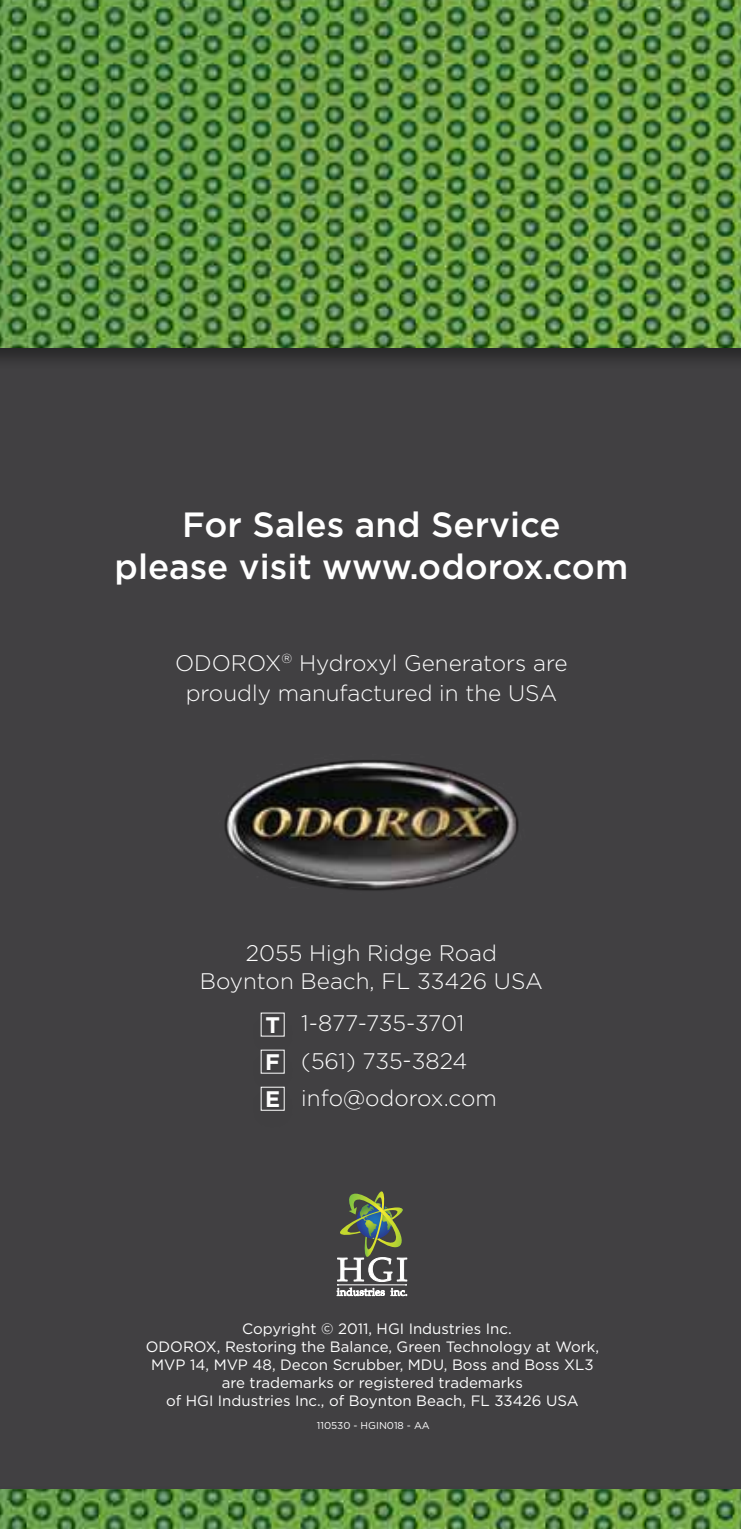
<style>
.page{position:relative;width:741px;height:1529px;background:#fff}
.page>*{position:absolute;margin:0;border:0;box-sizing:border-box;transform-origin:0 0}
.t1{font:500 35px/42px "Gotham";color:#fff;text-align:center}
.t2{font:300 22.5px/37.5px "Gotham";color:#fff;text-align:center}
.t3{font:700 22.5px/37px "Gotham";color:#fff;text-align:justify}
.t4{font:15px/18px "Gotham";color:#fff;text-align:center}
.t5{font:10px "Gotham";color:#fff}
</style>
<div class="page">
<div style="left:0;top:4px;width:740px;height:1524px;background:#414042"></div>
<div style="left:0;top:0;width:740px;height:371px;background:#000;opacity:.4"></div>
<img style="left:0;top:0;width:740px;height:347px">
<img style="left:0;top:1489px;width:740px;height:39px">
<svg style="left:337px;top:1191px;width:70px;height:104px"></svg>
<img style="left:224px;top:760px;width:295px;height:131px">
<h1 class="t1" style="left:114px;top:503px;width:515px">For Sales and Service<br>please visit www.odorox.com</h1>
<h2 class="t2" style="left:175px;top:647px;width:394px;line-height:30px">ODOROX<sup>®</sup> Hydroxyl Generators are proudly manufactured in the USA</h2>
<h2 class="t2" style="left:200px;top:939px;width:344px;line-height:27.5px">2055 High Ridge Road<br>Boynton Beach, FL 33426 USA</h2>
<h2 class="t2" style="left:301px;top:1004px;width:197px;text-align:left">1-877-735-3701 (561) 735-3824 info@odorox.com</h2>
<h2 class="t3" style="left:265px;top:1005px;width:17px">T F E</h2>
<p class="t4" style="left:146px;top:1318px;width:454px">Copyright © 2011, HGI Industries Inc.<br>ODOROX, Restoring the Balance, Green Technology at Work, MVP 14, MVP 48, Decon Scrubber, MDU, Boss and Boss XL3 are trademarks or registered trademarks<br>of HGI Industries Inc., of Boynton Beach, FL 33426 USA</p>
<p class="t5" style="left:317px;top:1419px;width:114px">110530 - HGIN018 - AA</p>
</div>
